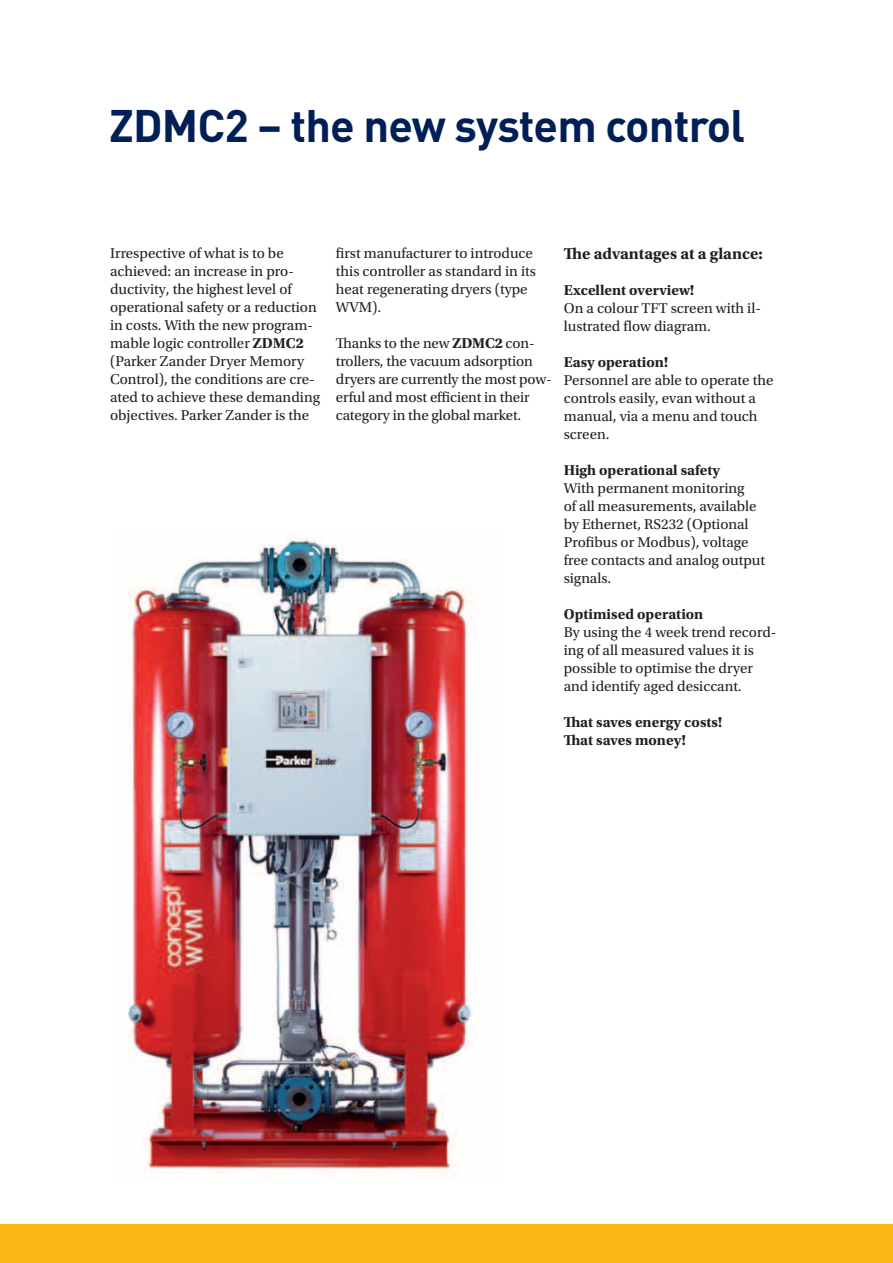
<style>
.page{position:relative;width:893px;height:1263px;background:#fff}
.page>*{position:absolute;margin:0;border:0;box-sizing:border-box;transform-origin:0 0}
.t1{font:700 45px "DINOT";letter-spacing:-.02em;color:#001f56}
.t2{font:700 16.5px "Utopia Std";color:#231f20}
.t3{font:15px/18px "Utopia Std";color:#231f20}
.t4{font:700 15px/18px "Utopia Std";color:#231f20}
.s1{font-weight:700}
</style>
<div class="page">
<div style="left:0;top:1224px;width:893px;height:39px;background:#fcb814"></div>
<img style="left:128px;top:537px;width:346px;height:639px">
<h1 class="t1" style="left:109px;top:96px;width:637px">ZDMC2 – the new system control</h1>
<p class="t3" style="left:110px;top:244px;width:212px">Irrespective of what is to be achieved: an increase in pro&shy;ductivity, the highest level of operational safety or a reduction in costs. With the new program&shy;mable logic controller <span class="s1">ZDMC2 </span>(Parker Zander Dryer Memory<br>Control), the conditions are cre&shy;ated to achieve these demanding objectives. Parker Zander is the</p>
<p class="t3" style="left:336px;top:244px;width:202px">first manufacturer to introduce this controller as standard in its heat regenerating dryers (type<br>WVM).</p>
<p class="t3" style="left:336px;top:334px;width:217px">Thanks to the new <span class="s1">ZDMC2</span> con&shy;trollers, the vacuum adsorption dryers are currently the most pow&shy;erful and most efficient in their category in the global market.</p>
<p class="t2" style="left:564px;top:244px;width:201px">The advantages at a glance:</p>
<p class="t4" style="left:564px;top:281px;width:132px">Excellent overview!</p>
<p class="t3" style="left:564px;top:299px;width:199px">On a colour TFT screen with il&shy;lustrated flow diagram.</p>
<p class="t4" style="left:564px;top:353px;width:106px">Easy operation!</p>
<p class="t3" style="left:564px;top:371px;width:211px">Personnel are able to operate the controls easily, evan without a manual, via a menu and touch screen.</p>
<p class="t4" style="left:564px;top:461px;width:158px">High operational safety</p>
<p class="t3" style="left:564px;top:479px;width:203px">With permanent monitoring<br>of all measurements, available by Ethernet, RS232 (Optional<br>Profibus or Modbus), voltage free contacts and analog output signals.</p>
<p class="t4" style="left:564px;top:605px;width:141px">Optimised operation</p>
<p class="t3" style="left:564px;top:623px;width:214px">By using the 4 week trend record&shy;ing of all measured values it is possible to optimise the dryer and identify aged desiccant.</p>
<p class="t4" style="left:564px;top:713px;width:160px">That saves energy costs!<br>That saves money!</p>
</div>
